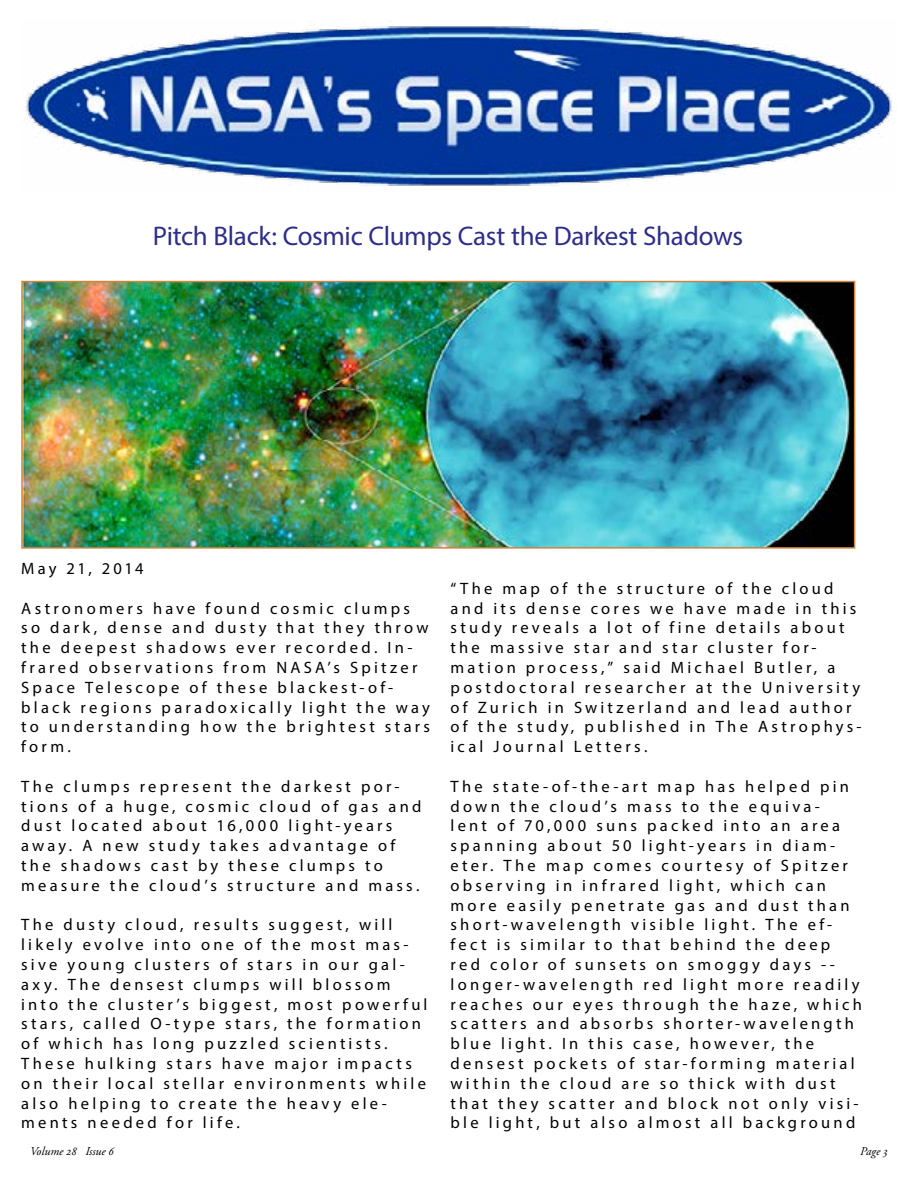
<style>
.page{position:relative;width:918px;height:1188px;background:#fff}
.page>*{position:absolute;margin:0;border:0;box-sizing:border-box;transform-origin:0 0}
.t1{font:27px "Myriad Pro";letter-spacing:-.01em;color:#2e2e8a}
.t2{font:16.5px/19.8px "Myriad Pro";letter-spacing:.195em;color:#000}
.t3{font:italic 12px "Adobe Garamond Pro";color:#000}
</style>
<div class="page">
<img style="left:26px;top:26px;width:866px;height:160px">
<img style="left:24px;top:284px;width:828px;height:262px">
<div style="left:21px;top:281px;width:834px;height:268px;border:2px solid #d0843c"></div>
<h1 class="t1" style="left:153px;top:219px;width:592px">Pitch Black: Cosmic Clumps Cast the Darkest Shadows</h1>
<p class="t2" style="left:21px;top:558px;width:124px">May 21, 2014</p>
<p class="t2" style="left:21px;top:598px;width:410px">Astronomers have found cosmic clumps so dark, dense and dusty that they throw the deepest shadows ever recorded. In&shy;frared observations from NASA’s Spitzer Space Telescope of these blackest-of&shy;black regions paradoxically light the way to understanding how the brightest stars form.</p>
<p class="t2" style="left:21px;top:776px;width:402px">The clumps represent the darkest por&shy;tions of a huge, cosmic cloud of gas and dust located about 16,000 light-years away. A new study takes advantage of the shadows cast by these clumps to measure the cloud’s structure and mass.</p>
<p class="t2" style="left:21px;top:915px;width:408px">The dusty cloud, results suggest, will likely evolve into one of the most mas&shy;sive young clusters of stars in our gal&shy;axy. The densest clumps will blossom into the cluster’s biggest, most powerful stars, called O-type stars, the formation of which has long puzzled scientists.<br>These hulking stars have major impacts on their local stellar environments while also helping to create the heavy ele&shy;ments needed for life.</p>
<p class="t2" style="left:451px;top:578px;width:413px">“The map of the structure of the cloud and its dense cores we have made in this study reveals a lot of fine details about the massive star and star cluster for&shy;mation process,” said Michael Butler, a postdoctoral researcher at the University of Zurich in Switzerland and lead author of the study, published in The Astrophys&shy;ical Journal Letters.</p>
<p class="t2" style="left:451px;top:776px;width:413px">The state-of-the-art map has helped pin down the cloud’s mass to the equiva-<br>lent of 70,000 suns packed into an area spanning about 50 light-years in diam&shy;eter. The map comes courtesy of Spitzer observing in infrared light, which can more easily penetrate gas and dust than short-wavelength visible light. The ef&shy;fect is similar to that behind the deep red color of sunsets on smoggy days -- longer-wavelength red light more readily reaches our eyes through the haze, which scatters and absorbs shorter-wavelength blue light. In this case, however, the densest pockets of star-forming material within the cloud are so thick with dust that they scatter and block not only visi&shy;ble light, but also almost all background</p>
<p class="t3" style="left:30px;top:1144px;width:85px">Volume 28 Issue 6</p>
<p class="t3" style="left:860px;top:1144px;width:29px">Page 3</p>
</div>
